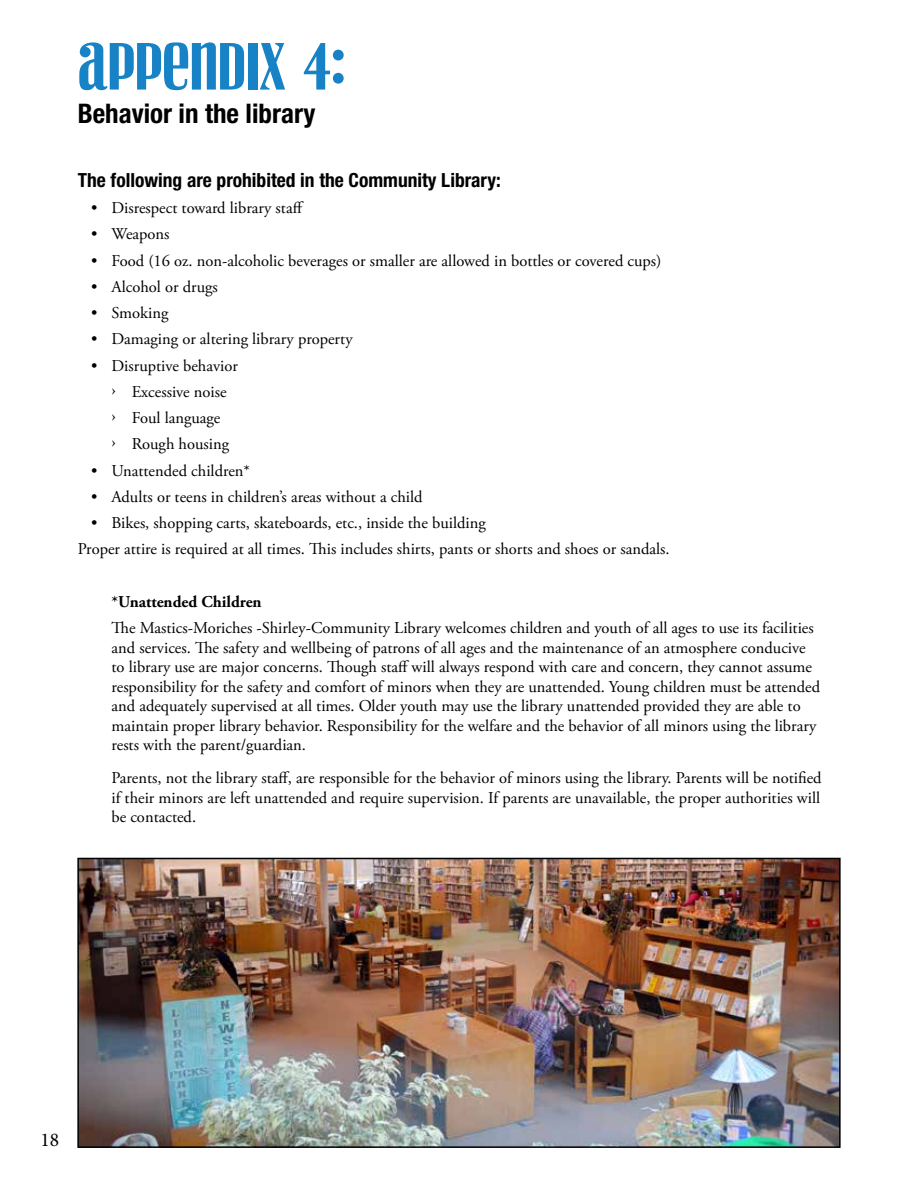
<style>
.page{position:relative;width:918px;height:1188px;background:#fff}
.page>*{position:absolute;margin:0;border:0;box-sizing:border-box;transform-origin:0 0}
.t1{font:60px "Vexler Slip";color:#1782c5}
.t2{font:700 condensed 27px "Helvetica Neue";color:#000}
.t3{font:700 condensed 19.5px "Helvetica Neue";color:#000}
.t4{font:19.5px "Minion Pro";color:#000}
.t5{font:16.5px/19.5px "Adobe Garamond Pro";color:#000}
.t6{font:700 16.5px "Adobe Garamond Pro";color:#000}
</style>
<div class="page">
<img style="left:80px;top:861px;width:758px;height:284px">
<div style="left:77px;top:858px;width:764px;height:290px;border:2px solid #000"></div>
<h1 class="t1" style="left:78px;top:30px;width:270px">APPENDIX 4:</h1>
<h2 class="t2" style="left:78px;top:97px;width:239px">Behavior in the library</h2>
<p class="t3" style="left:78px;top:168px;width:425px">The following are prohibited in the Community Library:</p>
<p class="t5" style="left:91px;top:199px;width:214px">• Disrespect toward library staff</p>
<p class="t5" style="left:91px;top:225px;width:80px">• Weapons</p>
<p class="t5" style="left:91px;top:251px;width:572px">• Food (16 oz. non-alcoholic beverages or smaller are allowed in bottles or covered cups)</p>
<p class="t5" style="left:91px;top:277px;width:128px">• Alcohol or drugs</p>
<p class="t5" style="left:91px;top:304px;width:79px">• Smoking</p>
<p class="t5" style="left:91px;top:330px;width:263px">• Damaging or altering library property</p>
<p class="t5" style="left:132px;top:353px;width:108px;line-height:26.2px;text-indent:-40px">• Disruptive behavior<br>Excessive noise<br>Foul language<br>Rough housing</p>
<p class="t5" style="left:91px;top:461px;width:160px">• Unattended children*</p>
<p class="t5" style="left:91px;top:487px;width:333px">• Adults or teens in children’s areas without a child</p>
<p class="t5" style="left:78px;top:510px;width:593px;line-height:26.2px;text-indent:13px">• Bikes, shopping carts, skateboards, etc., inside the building<br>Proper attire is required at all times. This includes shirts, pants or shorts and shoes or sandals.</p>
<p class="t6" style="left:111px;top:592px;width:152px">*Unattended Children</p>
<p class="t5" style="left:111px;top:619px;width:710px">The Mastics-Moriches -Shirley-Community Library welcomes children and youth of all ages to use its facilities and services. The safety and wellbeing of patrons of all ages and the maintenance of an atmosphere conducive to library use are major concerns. Though staff will always respond with care and concern, they cannot assume responsibility for the safety and comfort of minors when they are unattended. Young children must be attended and adequately supervised at all times. Older youth may use the library unattended provided they are able to maintain proper library behavior. Responsibility for the welfare and the behavior of all minors using the library rests with the parent/guardian.</p>
<p class="t5" style="left:111px;top:769px;width:712px;text-align:justify">Parents, not the library staff, are responsible for the behavior of minors using the library. Parents will be notified if their minors are left unattended and require supervision. If parents are unavailable, the proper authorities will be contacted.</p>
<p class="t4" style="left:40px;top:1127px;width:20px">18</p>
</div>
